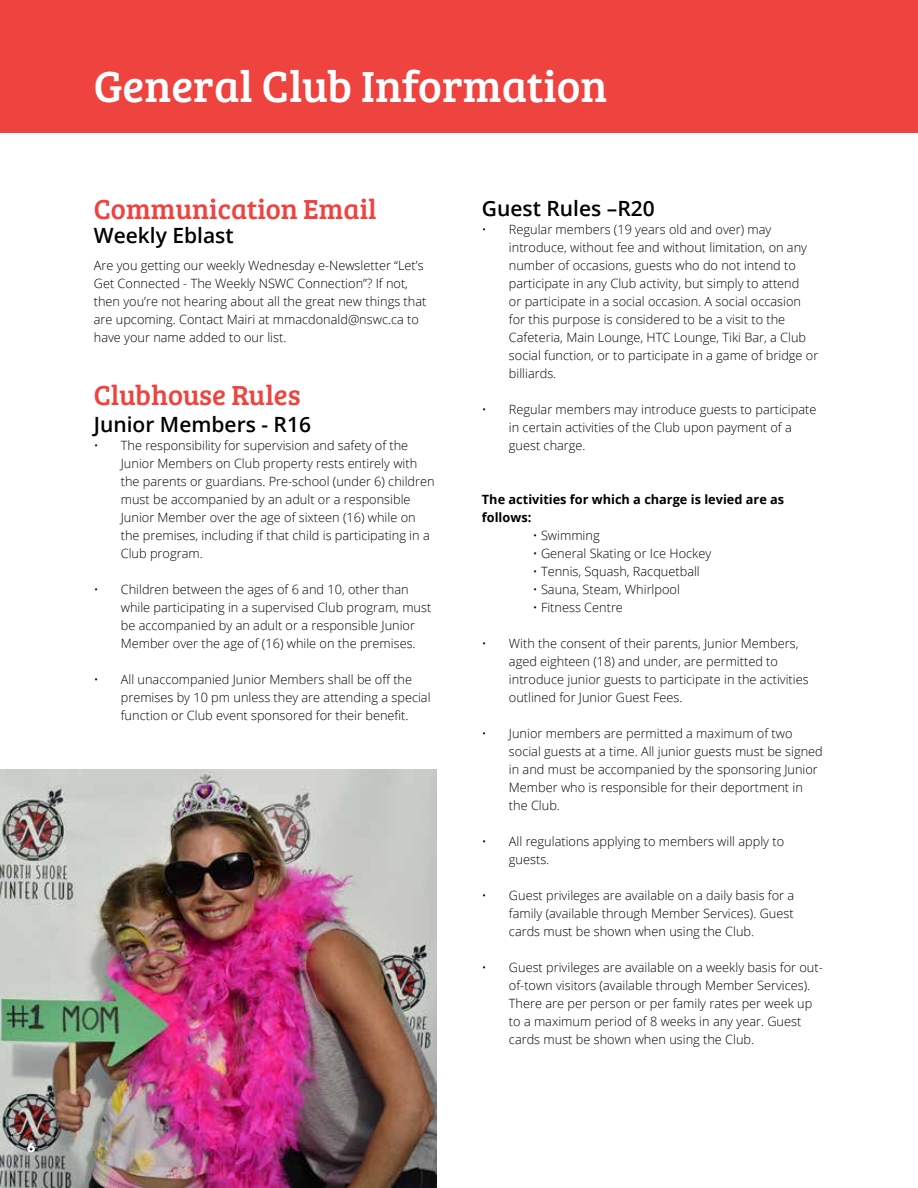
<style>
.page{position:relative;width:918px;height:1188px;background:#fff}
.page>*{position:absolute;margin:0;border:0;box-sizing:border-box;transform-origin:0 0}
.t1{font:45px "Bree Serif";color:#fff}
.t2{font:28.5px "Bree Serif";color:#ef4340}
.t3{font:600 21px "Open Sans";color:#000}
.t4{font:300 12.75px/18px "Open Sans";color:#000}
.t5{font:700 12.75px/18px "Open Sans";color:#000}
</style>
<div class="page">
<img style="left:0;top:770px;width:436px;height:418px">
<div style="left:0;top:0;width:918px;height:132px;background:#ef4340"></div>
<svg style="left:27px;top:1143px;width:8px;height:9px"></svg>
<h1 class="t1" style="left:94px;top:53px;width:515px">General Club Information</h1>
<h2 class="t2" style="left:94px;top:188px;width:284px">Communication Email</h2>
<h3 class="t3" style="left:94px;top:221px;width:141px">Weekly Eblast</h3>
<p class="t4" style="left:94px;top:256px;width:334px">Are you getting our weekly Wednesday e-Newsletter “Let’s Get Connected - The Weekly NSWC Connection”? If not, then you’re not hearing about all the great new things that are upcoming. Contact Mairi at mmacdonald@nswc.ca to have your name added to our list.</p>
<h2 class="t2" style="left:94px;top:374px;width:208px">Clubhouse Rules</h2>
<h3 class="t3" style="left:94px;top:410px;width:219px">Junior Members - R16</h3>
<p class="t4" style="left:121px;top:436px;width:315px;text-indent:-27px">• The responsibility for supervision and safety of the Junior Members on Club property rests entirely with the parents or guardians. Pre-school (under 6) children must be accompanied by an adult or a responsible Junior Member over the age of sixteen (16) while on the premises, including if that child is participating in a Club program.</p>
<p class="t4" style="left:121px;top:580px;width:312px;text-indent:-27px">• Children between the ages of 6 and 10, other than while participating in a supervised Club program, must be accompanied by an adult or a responsible Junior Member over the age of (16) while on the premises.</p>
<p class="t4" style="left:121px;top:670px;width:311px;text-indent:-27px">• All unaccompanied Junior Members shall be off the premises by 10 pm unless they are attending a special function or Club event sponsored for their benefit.</p>
<h3 class="t3" style="left:482px;top:194px;width:174px">Guest Rules –R20</h3>
<p class="t4" style="left:509px;top:220px;width:311px;text-indent:-27px">• Regular members (19 years old and over) may introduce, without fee and without limitation, on any number of occasions, guests who do not intend to participate in any Club activity, but simply to attend<br>or participate in a social occasion. A social occasion for this purpose is considered to be a visit to the Cafeteria, Main Lounge, HTC Lounge, Tiki Bar, a Club social function, or to participate in a game of bridge or billiards.</p>
<p class="t4" style="left:509px;top:400px;width:309px;text-indent:-27px">• Regular members may introduce guests to participate in certain activities of the Club upon payment of a guest charge.</p>
<p class="t5" style="left:482px;top:490px;width:304px">The activities for which a charge is levied are as follows:</p>
<p class="t4" style="left:533px;top:526px;width:68px">• Swimming</p>
<p class="t4" style="left:533px;top:544px;width:180px">• General Skating or Ice Hockey</p>
<p class="t4" style="left:533px;top:562px;width:168px">• Tennis, Squash, Racquetball</p>
<p class="t4" style="left:533px;top:580px;width:148px">• Sauna, Steam, Whirlpool</p>
<p class="t4" style="left:533px;top:598px;width:92px">• Fitness Centre</p>
<p class="t4" style="left:509px;top:634px;width:301px;text-indent:-27px">• With the consent of their parents, Junior Members, aged eighteen (18) and under, are permitted to introduce junior guests to participate in the activities outlined for Junior Guest Fees.</p>
<p class="t4" style="left:509px;top:724px;width:315px;text-indent:-27px">• Junior members are permitted a maximum of two social guests at a time. All junior guests must be signed in and must be accompanied by the sponsoring Junior Member who is responsible for their deportment in the Club.</p>
<p class="t4" style="left:509px;top:832px;width:277px;text-indent:-27px">• All regulations applying to members will apply to guests.</p>
<p class="t4" style="left:509px;top:886px;width:287px;text-align:justify;text-indent:-27px">• Guest privileges are available on a daily basis for a family (available through Member Services). Guest cards must be shown when using the Club.</p>
<p class="t4" style="left:509px;top:958px;width:315px;text-indent:-27px">• Guest privileges are available on a weekly basis for out&shy;of-town visitors (available through Member Services).<br>There are per person or per family rates per week up to a maximum period of 8 weeks in any year. Guest cards must be shown when using the Club.</p>
</div>
